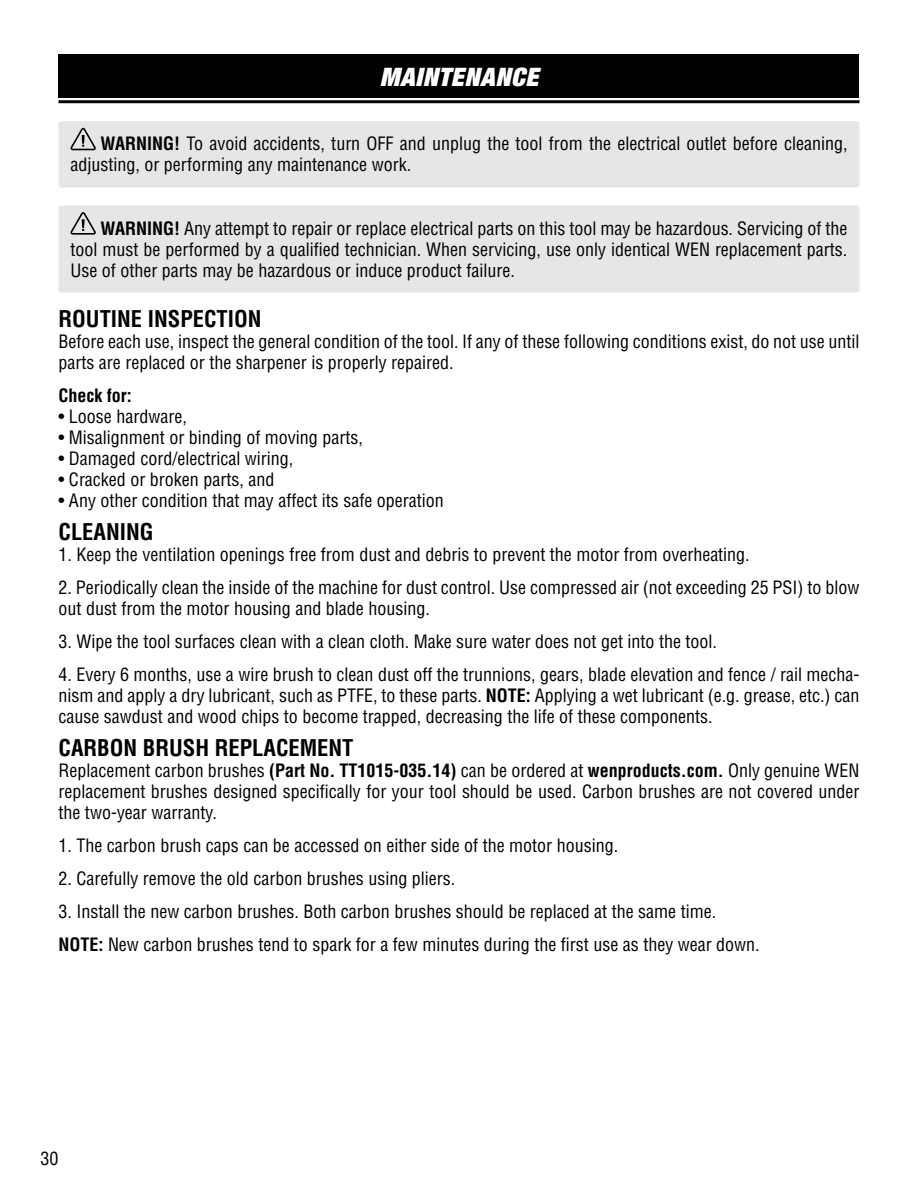
<style>
.page{position:relative;width:918px;height:1188px;background:#fff}
.page>*{position:absolute;margin:0;border:0;box-sizing:border-box;transform-origin:0 0}
.t1{font:italic 900 expanded 25.5px "Helvetica Neue";letter-spacing:.025em;color:#fff}
.t2{font:700 condensed 22.5px "Helvetica LT Std";color:#000}
.t3{font:condensed 18px/21px "Helvetica LT Std";color:#000}
.t4{font:700 condensed 18px "Helvetica LT Std";color:#000}
.s1{font-weight:700}
</style>
<div class="page">
<div style="left:58px;top:54px;width:802px;height:44px;background:#000101"></div>
<hr style="left:58px;top:100px;width:802px;height:3px;background:#000">
<div style="left:58px;top:121px;width:802px;height:67px;background:#e6e6e6;border-radius:3px"></div>
<svg style="left:70px;top:128px;width:26px;height:22px"></svg>
<div style="left:58px;top:206px;width:802px;height:87px;background:#e6e6e6;border-radius:3px"></div>
<svg style="left:70px;top:212px;width:26px;height:23px"></svg>
<h1 class="t1" style="left:380px;top:61px;width:160px">MAINTENANCE</h1>
<p class="t3" style="left:70px;top:133px;width:779px;text-indent:30px"><span class="s1">WARNING!</span> To avoid accidents, turn OFF and unplug the tool from the electrical outlet before cleaning, adjusting, or performing any maintenance work.</p>
<p class="t3" style="left:70px;top:217px;width:779px;text-align:justify;text-indent:30px"><span class="s1">WARNING!</span> Any attempt to repair or replace electrical parts on this tool may be hazardous. Servicing of the tool must be performed by a qualified technician. When servicing, use only identical WEN replacement parts.<br>Use of other parts may be hazardous or induce product failure.</p>
<p class="t2" style="left:58px;top:304px;width:205px">ROUTINE INSPECTION</p>
<p class="t3" style="left:58px;top:331px;width:803px">Before each use, inspect the general condition of the tool. If any of these following conditions exist, do not use until parts are replaced or the sharpener is properly repaired.</p>
<p class="t4" style="left:58px;top:384px;width:75px">Check for:</p>
<p class="t3" style="left:58px;top:406px;width:130px">• Loose hardware,</p>
<p class="t3" style="left:58px;top:427px;width:306px">• Misalignment or binding of moving parts,</p>
<p class="t3" style="left:58px;top:448px;width:236px">• Damaged cord/electrical wiring,</p>
<p class="t3" style="left:58px;top:469px;width:217px">• Cracked or broken parts, and</p>
<p class="t3" style="left:58px;top:490px;width:387px">• Any other condition that may affect its safe operation</p>
<p class="t2" style="left:58px;top:517px;width:97px">CLEANING</p>
<p class="t3" style="left:58px;top:544px;width:693px">1. Keep the ventilation openings free from dust and debris to prevent the motor from overheating.</p>
<p class="t3" style="left:58px;top:577px;width:802px">2. Periodically clean the inside of the machine for dust control. Use compressed air (not exceeding 25 PSI) to blow out dust from the motor housing and blade housing.</p>
<p class="t3" style="left:58px;top:631px;width:660px">3. Wipe the tool surfaces clean with a clean cloth. Make sure water does not get into the tool.</p>
<p class="t3" style="left:58px;top:664px;width:803px;text-align:justify">4. Every 6 months, use a wire brush to clean dust off the trunnions, gears, blade elevation and fence / rail mecha&shy;nism and apply a dry lubricant, such as PTFE, to these parts. <span class="s1">NOTE:</span> Applying a wet lubricant (e.g. grease, etc.) can cause sawdust and wood chips to become trapped, decreasing the life of these components.</p>
<p class="t2" style="left:58px;top:733px;width:297px">CARBON BRUSH REPLACEMENT</p>
<p class="t3" style="left:58px;top:760px;width:803px;text-align:justify">Replacement carbon brushes <span class="s1">(Part No. TT1015-035.14)</span> can be ordered at <span class="s1">wenproducts.com.</span> Only genuine WEN replacement brushes designed specifically for your tool should be used. Carbon brushes are not covered under the two-year warranty.</p>
<p class="t3" style="left:58px;top:835px;width:561px">1. The carbon brush caps can be accessed on either side of the motor housing.</p>
<p class="t3" style="left:58px;top:868px;width:398px">2. Carefully remove the old carbon brushes using pliers.</p>
<p class="t3" style="left:58px;top:894px;width:703px;line-height:33.6px">3. Install the new carbon brushes. Both carbon brushes should be replaced at the same time.<br><span class="s1">NOTE:</span> New carbon brushes tend to spark for a few minutes during the first use as they wear down.</p>
<p class="t3" style="left:40px;top:1148px;width:19px">30</p>
</div>
